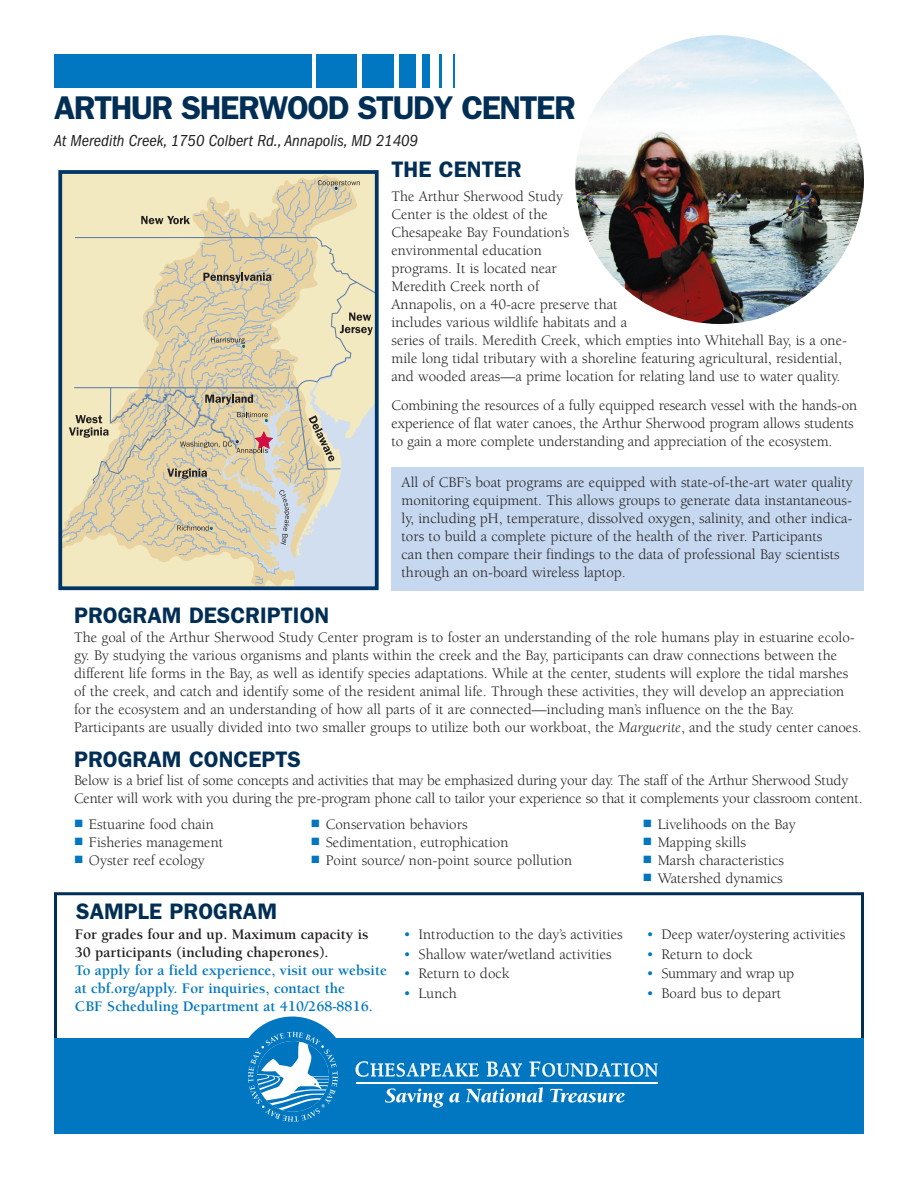
<style>
.page{position:relative;width:918px;height:1188px;background:#fff}
.page>*{position:absolute;margin:0;border:0;box-sizing:border-box;transform-origin:0 0}
.t1{font:600 33px "Franklin Gothic";letter-spacing:-.04em;color:#002e54}
.t2{font:600 22.5px "Franklin Gothic";color:#002e54}
.t3{font:italic condensed 16.5px "Franklin Gothic";color:#231f20}
.t4{font:15px/18px "Berkeley";color:#231f20}
.t5{font:700 15px/18px "Berkeley";color:#0077c0}
.t6{font:700 15px/18px "Berkeley";color:#231f20}
.t7{font:15px "Berkeley";letter-spacing:-.025em;color:#231f20}
.s1{font-style:italic}
.s2{color:#0077c0}
</style>
<div class="page">
<div style="left:54px;top:892px;width:810px;height:198px;border:3px solid #002e54"></div>
<div style="left:237px;top:1017px;width:111px;height:110px;background:#0077c0;border-radius:50%"></div>
<div style="left:54px;top:1038px;width:810px;height:96px;background:#0077c0"></div>
<hr style="left:357px;top:1082px;width:301px;height:2px;background:#fff">
<svg style="left:385px;top:1088px;width:75px;height:20px"></svg>
<svg style="left:466px;top:1087px;width:77px;height:16px"></svg>
<svg style="left:550px;top:1089px;width:75px;height:14px"></svg>
<svg style="left:355px;top:1061px;width:124px;height:16px"></svg>
<svg style="left:486px;top:1062px;width:36px;height:14px"></svg>
<svg style="left:529px;top:1062px;width:129px;height:15px"></svg>
<svg style="left:248px;top:1032px;width:90px;height:90px"></svg>
<img style="left:575px;top:35px;width:289px;height:289px;border-radius:50%">
<div style="left:54px;top:54px;width:258px;height:34px;background:#0077c0"></div>
<div style="left:317px;top:54px;width:40px;height:34px;background:#0077c0"></div>
<div style="left:362px;top:54px;width:32px;height:34px;background:#0077c0"></div>
<div style="left:399px;top:54px;width:16px;height:34px;background:#0077c0"></div>
<div style="left:423px;top:54px;width:7px;height:34px;background:#0077c0"></div>
<hr style="left:439px;top:54px;width:3px;height:34px;background:#0077c0">
<hr style="left:453px;top:54px;width:2px;height:34px;background:#0077c0">
<div style="left:392px;top:467px;width:472px;height:124px;background:#c6d8ef"></div>
<div style="left:58px;top:170px;width:321px;height:420px;border:4px solid #003667"></div>
<svg style="left:61px;top:178px;width:316px;height:406px;background:#ddd4b5"></svg>
<h1 class="t1" style="left:54px;top:88px;width:523px">ARTHUR SHERWOOD STUDY CENTER</h1>
<p class="t3" style="left:54px;top:135px;width:365px">At Meredith Creek, 1750 Colbert Rd., Annapolis, MD 21409</p>
<h2 class="t2" style="left:392px;top:157px;width:132px">THE CENTER</h2>
<p class="t4" style="left:391px;top:188px;width:457px">The Arthur Sherwood Study<br>Center is the oldest of the<br>Chesapeake Bay Foundation’s<br>environmental education<br>programs. It is located near<br>Meredith Creek north of<br>Annapolis, on a 40-acre preserve that<br>includes various wildlife habitats and a<br>series of trails. Meredith Creek, which empties into Whitehall Bay, is a one&shy;mile long tidal tributary with a shoreline featuring agricultural, residential, and wooded areas—a prime location for relating land use to water quality.</p>
<p class="t4" style="left:391px;top:397px;width:467px">Combining the resources of a fully equipped research vessel with the hands-on experience of flat water canoes, the Arthur Sherwood program allows students to gain a more complete understanding and appreciation of the ecosystem.</p>
<p class="t4" style="left:402px;top:475px;width:453px">All of CBF’s boat programs are equipped with state-of-the-art water quality monitoring equipment. This allows groups to generate data instantaneous&shy;ly, including pH, temperature, dissolved oxygen, salinity, and other indica&shy;tors to build a complete picture of the health of the river. Participants<br>can then compare their findings to the data of professional Bay scientists through an on-board wireless laptop.</p>
<h2 class="t2" style="left:74px;top:602px;width:257px">PROGRAM DESCRIPTION</h2>
<p class="t4" style="left:74px;top:629px;width:789px">The goal of the Arthur Sherwood Study Center program is to foster an understanding of the role humans play in estuarine ecolo&shy;gy. By studying the various organisms and plants within the creek and the Bay, participants can draw connections between the different life forms in the Bay, as well as identify species adaptations. While at the center, students will explore the tidal marshes of the creek, and catch and identify some of the resident animal life. Through these activities, they will develop an appreciation for the ecosystem and an understanding of how all parts of it are connected—including man’s influence on the the Bay.<br>Participants are usually divided into two smaller groups to utilize both our workboat, the <span class="s1">Marguerite</span>, and the study center canoes.</p>
<h2 class="t2" style="left:74px;top:746px;width:228px">PROGRAM CONCEPTS</h2>
<p class="t4" style="left:74px;top:772px;width:790px">Below is a brief list of some concepts and activities that may be emphasized during your day. The staff of the Arthur Sherwood Study<br>Center will work with you during the pre-program phone call to tailor your experience so that it complements your classroom content.</p>
<p class="t4" style="left:75px;top:817px;width:141px"><span class="s2">■</span> Estuarine food chain</p>
<p class="t4" style="left:75px;top:835px;width:150px"><span class="s2">■</span> Fisheries management</p>
<p class="t4" style="left:75px;top:853px;width:132px"><span class="s2">■</span> Oyster reef ecology</p>
<p class="t4" style="left:312px;top:817px;width:158px"><span class="s2">■</span> Conservation behaviors</p>
<p class="t4" style="left:312px;top:835px;width:198px"><span class="s2">■</span> Sedimentation, eutrophication</p>
<p class="t4" style="left:312px;top:853px;width:262px"><span class="s2">■</span> Point source/ non-point source pollution</p>
<p class="t4" style="left:644px;top:817px;width:154px"><span class="s2">■</span> Livelihoods on the Bay</p>
<p class="t4" style="left:644px;top:835px;width:104px"><span class="s2">■</span> Mapping skills</p>
<p class="t4" style="left:644px;top:853px;width:142px"><span class="s2">■</span> Marsh characteristics</p>
<p class="t4" style="left:644px;top:871px;width:141px"><span class="s2">■</span> Watershed dynamics</p>
<h2 class="t2" style="left:76px;top:898px;width:202px">SAMPLE PROGRAM</h2>
<p class="t6" style="left:75px;top:927px;width:295px">For grades four and up. Maximum capacity is<br>30 participants (including chaperones).</p>
<p class="t5" style="left:75px;top:963px;width:314px">To apply for a field experience, visit our website at cbf.org/apply. For inquiries, contact the<br>CBF Scheduling Department at 410/268-8816.</p>
<p class="t4" style="left:404px;top:927px;width:221px"><span class="s2">•</span> Introduction to the day’s activities</p>
<p class="t4" style="left:404px;top:946px;width:210px"><span class="s2">•</span> Shallow water/wetland activities</p>
<p class="t4" style="left:404px;top:966px;width:108px"><span class="s2">•</span> Return to dock</p>
<p class="t4" style="left:404px;top:985px;width:55px"><span class="s2">•</span> Lunch</p>
<p class="t4" style="left:647px;top:927px;width:200px"><span class="s2">•</span> Deep water/oystering activities</p>
<p class="t4" style="left:646px;top:946px;width:108px"><span class="s2">•</span> Return to dock</p>
<p class="t7" style="left:646px;top:967px;width:149px"><span class="s2">•</span> Summary and wrap up</p>
<p class="t4" style="left:646px;top:985px;width:136px"><span class="s2">•</span> Board bus to depart</p>
</div>
